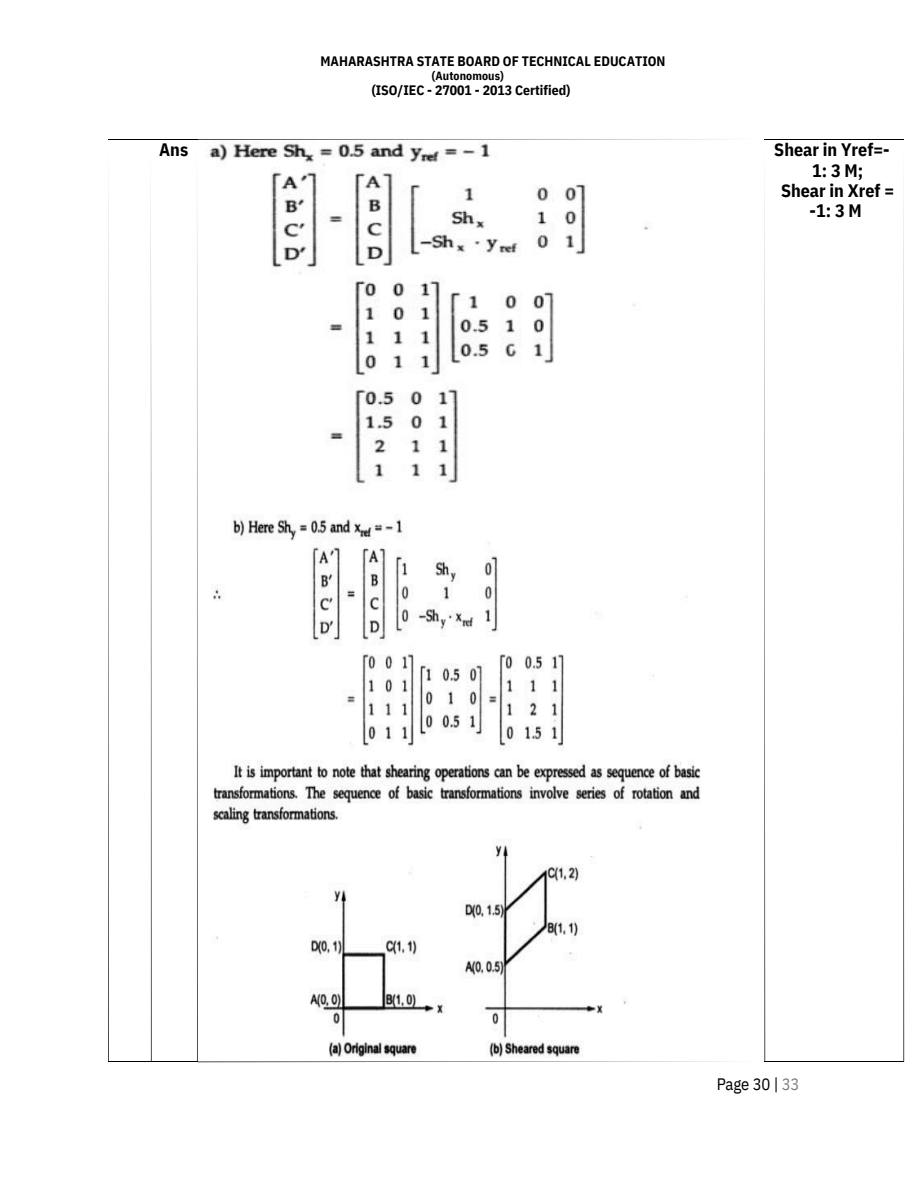
<style>
.page{position:relative;width:918px;height:1188px;background:#fff}
.page>*{position:absolute;margin:0;border:0;box-sizing:border-box;transform-origin:0 0}
.t1{font:700 18px/20.2px "IBM Plex Sans Cond";color:#000;text-align:center}
.t2{font:16.5px "IBM Plex Sans Cond";letter-spacing:-.01em;color:#000}
.t3{font:700 13.65px "IBM Plex Sans Cond";color:#000}
.t4{font:700 11.85px "IBM Plex Sans Cond";letter-spacing:.01em;color:#000}
.s1{color:#808080}
</style>
<div class="page">
<hr style="left:109px;top:139px;width:42px;height:1px;background:#000">
<hr style="left:152px;top:139px;width:45px;height:1px;background:#000">
<hr style="left:765px;top:139px;width:138px;height:1px;background:#000">
<svg style="left:108px;top:139px;width:1px;height:923px"></svg>
<hr style="left:109px;top:1062px;width:42px;height:1px;background:#000">
<svg style="left:151px;top:139px;width:1px;height:923px"></svg>
<hr style="left:152px;top:1062px;width:45px;height:1px;background:#000">
<svg style="left:197px;top:139px;width:568px;height:924px"></svg>
<hr style="left:765px;top:1062px;width:138px;height:1px;background:#000">
<svg style="left:903px;top:139px;width:1px;height:923px"></svg>
<img style="left:206px;top:140px;width:465px;height:353px">
<img style="left:206px;top:514px;width:502px;height:546px">
<h4 class="t3" style="left:321px;top:52px;width:346px">MAHARASHTRA STATE BOARD OF TECHNICAL EDUCATION</h4>
<p class="t4" style="left:432px;top:68px;width:74px">(Autonomous)</p>
<h1 class="t3" style="left:372px;top:81px;width:200px">(ISO/IEC - 27001 - 2013 Certified)</h1>
<p class="t1" style="left:159px;top:139px;width:31px">Ans</p>
<h1 class="t1" style="left:774px;top:139px;width:117px">Shear in Yref=-</h1>
<h1 class="t1" style="left:781px;top:160px;width:115px">1:3M;<br>Shear in Xref = -1:3M</h1>
<p class="t2" style="left:717px;top:1073px;width:84px">Page 30 | <span class="s1">33</span></p>
</div>
